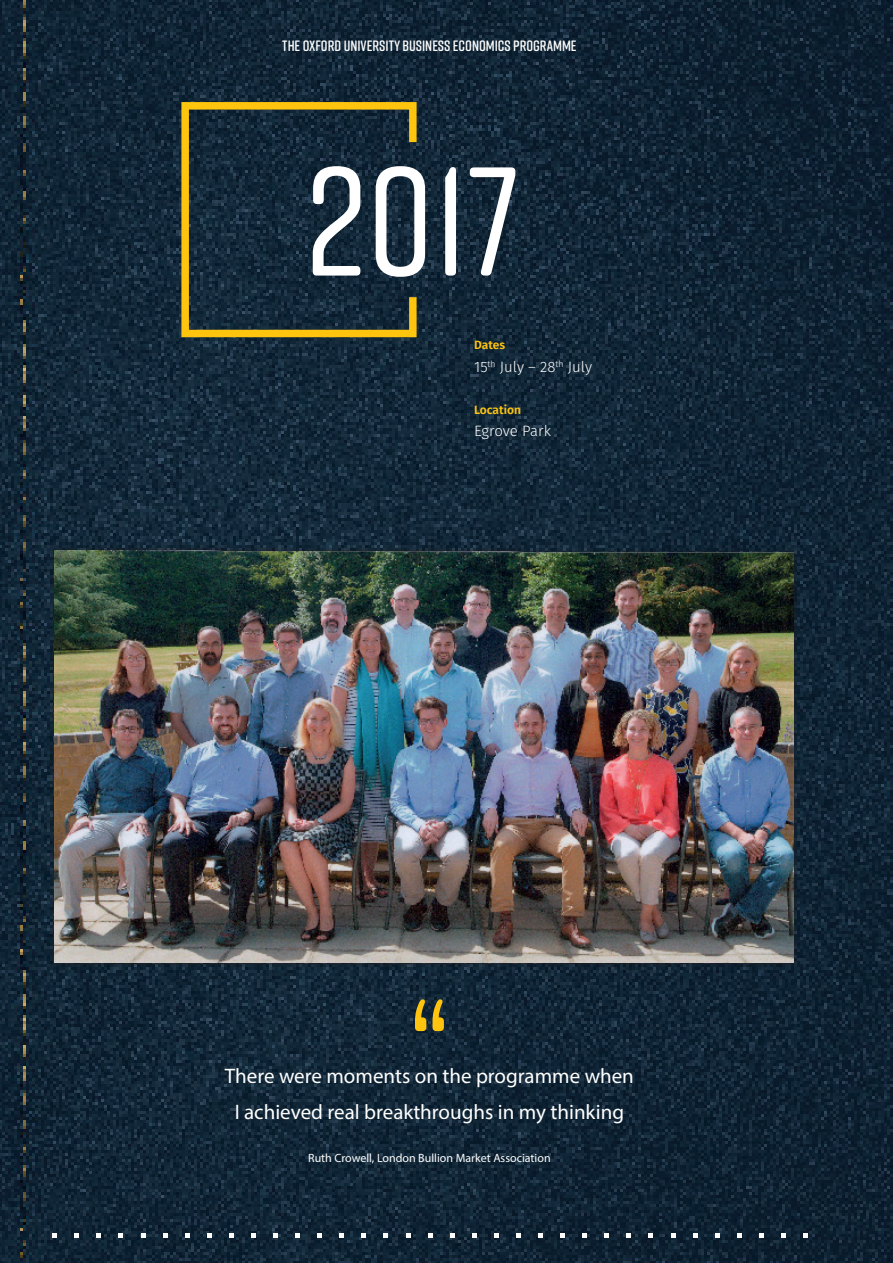
<style>
.page{position:relative;width:893px;height:1263px;background:#fff}
.page>*{position:absolute;margin:0;border:0;box-sizing:border-box;transform-origin:0 0}
.t1{font:500 154.5px "Rift Soft";color:#fff}
.t2{font:21px/36px "Myriad Pro";color:#fff;text-align:center}
.t3{font:600 15px "Rift Soft";color:#fff}
.t4{font:300 15px "Fira Sans";color:#fff}
.t5{font:12px "Myriad Pro";color:#fff}
.t6{font:600 12px "Fira Sans";color:#fec40e}
</style>
<div class="page">
<img style="left:0;top:0;width:893px;height:1263px">
<svg style="left:52px;top:1233px;width:5px;height:4px"></svg>
<svg style="left:96px;top:1233px;width:5px;height:4px"></svg>
<svg style="left:74px;top:1233px;width:5px;height:4px"></svg>
<svg style="left:119px;top:1233px;width:4px;height:4px"></svg>
<svg style="left:141px;top:1233px;width:4px;height:4px"></svg>
<svg style="left:163px;top:1233px;width:5px;height:4px"></svg>
<svg style="left:185px;top:1233px;width:5px;height:4px"></svg>
<svg style="left:207px;top:1233px;width:5px;height:4px"></svg>
<svg style="left:229px;top:1233px;width:5px;height:4px"></svg>
<svg style="left:251px;top:1233px;width:5px;height:4px"></svg>
<svg style="left:273px;top:1233px;width:5px;height:4px"></svg>
<svg style="left:295px;top:1233px;width:5px;height:4px"></svg>
<svg style="left:317px;top:1233px;width:5px;height:4px"></svg>
<svg style="left:339px;top:1233px;width:5px;height:4px"></svg>
<svg style="left:361px;top:1233px;width:5px;height:4px"></svg>
<svg style="left:450px;top:1233px;width:5px;height:4px"></svg>
<svg style="left:538px;top:1233px;width:5px;height:4px"></svg>
<svg style="left:626px;top:1233px;width:5px;height:4px"></svg>
<svg style="left:715px;top:1233px;width:5px;height:4px"></svg>
<svg style="left:384px;top:1233px;width:4px;height:4px"></svg>
<svg style="left:472px;top:1233px;width:5px;height:4px"></svg>
<svg style="left:560px;top:1233px;width:5px;height:4px"></svg>
<svg style="left:648px;top:1233px;width:5px;height:4px"></svg>
<svg style="left:737px;top:1233px;width:5px;height:4px"></svg>
<svg style="left:406px;top:1233px;width:4px;height:4px"></svg>
<svg style="left:494px;top:1233px;width:5px;height:4px"></svg>
<svg style="left:582px;top:1233px;width:5px;height:4px"></svg>
<svg style="left:671px;top:1233px;width:4px;height:4px"></svg>
<svg style="left:759px;top:1233px;width:5px;height:4px"></svg>
<svg style="left:428px;top:1233px;width:5px;height:4px"></svg>
<svg style="left:516px;top:1233px;width:5px;height:4px"></svg>
<svg style="left:604px;top:1233px;width:5px;height:4px"></svg>
<svg style="left:693px;top:1233px;width:4px;height:4px"></svg>
<svg style="left:781px;top:1233px;width:5px;height:4px"></svg>
<svg style="left:803px;top:1233px;width:5px;height:4px"></svg>
<div style="left:50px;top:546px;width:748px;height:421px;background:#231f20;opacity:.5"></div>
<img style="left:55px;top:550px;width:739px;height:413px">
<svg style="left:178px;top:98px;width:242px;height:243px;background:#2a3835"></svg>
<svg style="left:415px;top:999px;width:29px;height:32px"></svg>
<p class="t3" style="left:282px;top:35px;width:296px">THE OXFORD UNIVERSITY BUSINESS ECONOMICS PROGRAMME</p>
<h1 class="t1" style="left:306px;top:112px;width:216px">2017</h1>
<p class="t6" style="left:474px;top:335px;width:32px">Dates</p>
<p class="t4" style="left:474px;top:356px;width:119px">15<sup>th</sup> July – 28<sup>th</sup> July</p>
<p class="t6" style="left:474px;top:400px;width:48px">Location</p>
<p class="t4" style="left:474px;top:420px;width:78px">Egrove Park</p>
<p class="t2" style="left:225px;top:1057px;width:410px">There were moments on the programme when<br>I achieved real breakthroughs in my thinking</p>
<p class="t5" style="left:308px;top:1150px;width:244px">Ruth Crowell, London Bullion Market Association</p>
</div>
